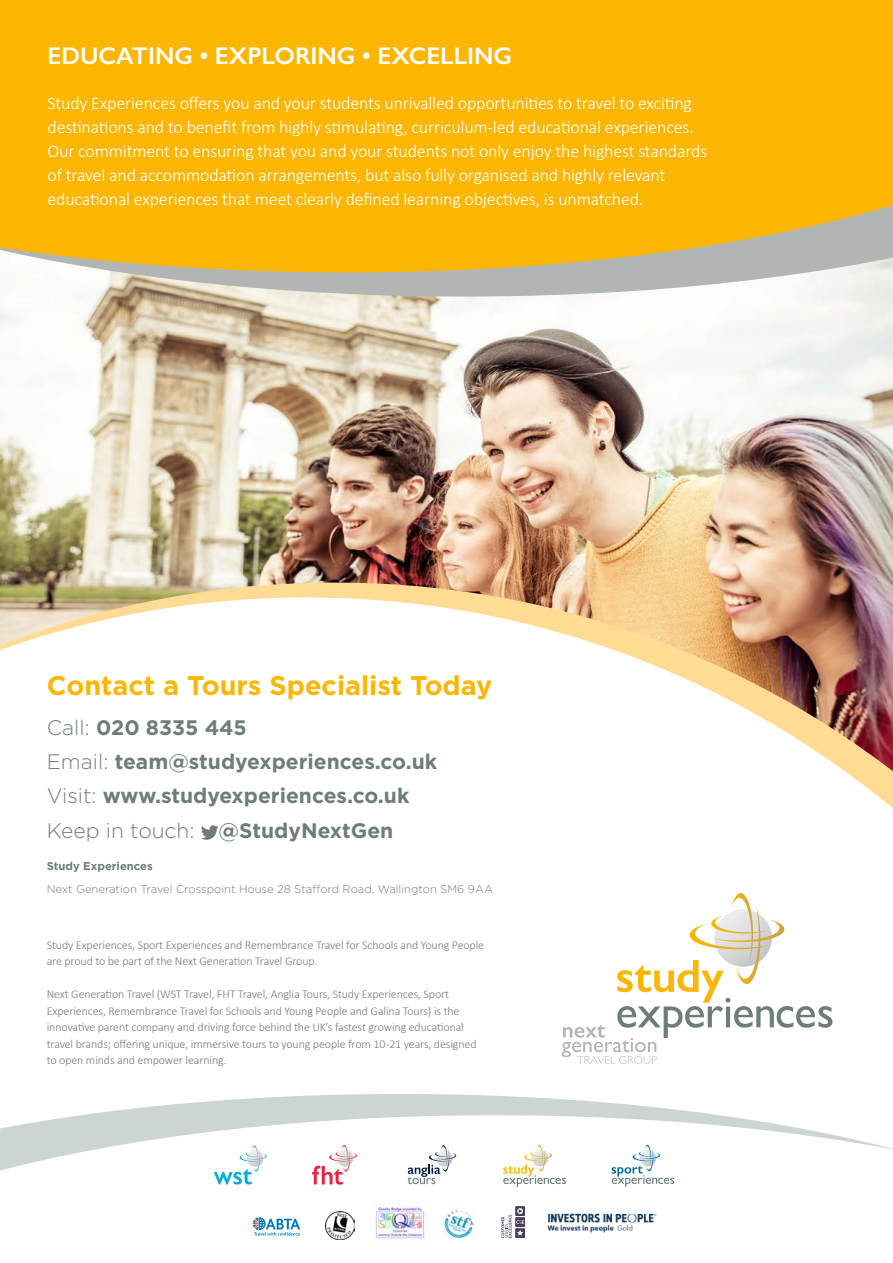
<style>
.page{position:relative;width:893px;height:1263px;background:#fff}
.page>*{position:absolute;margin:0;border:0;box-sizing:border-box;transform-origin:0 0}
.t1{font:700 27px "Gotham";color:#fab600}
.t2{font:600 24.3px "Gill Sans";color:#fff}
.t3{font:700 21px/34.2px "Gotham";color:#6f7c7c}
.t4{font:300 18px/24px "Calibri";letter-spacing:-.01em;color:#fff}
.t5{font:300 12px/16.5px "Calibri";letter-spacing:-.01em;color:#6f7c7c}
.t6{font:300 11.25px "Gotham";color:#6f7c7c}
.t7{font:700 11.25px "Gotham";color:#6f7c7c}
.s1{font-weight:300}
</style>
<div class="page">
<img style="left:0;top:297px;width:893px;height:286px">
<svg style="left:0;top:272px;width:893px;height:25px;fill:#b1b5b4"></svg>
<img style="left:0;top:583px;width:893px;height:14px">
<div style="left:0;top:0;width:893px;height:272px;background:#fab600"></div>
<svg style="left:0;top:597px;width:893px;height:458px"></svg>
<svg style="left:562px;top:893px;width:270px;height:171px"></svg>
<svg style="left:201px;top:825px;width:18px;height:15px"></svg>
<svg style="left:84px;top:1094px;width:632px;height:21px;fill:#cdd4d4"></svg>
<svg style="left:0;top:1115px;width:893px;height:125px"></svg>
<svg style="left:312px;top:1145px;width:45px;height:40px"></svg>
<svg style="left:214px;top:1145px;width:53px;height:39px"></svg>
<svg style="left:407px;top:1145px;width:49px;height:39px"></svg>
<svg style="left:503px;top:1145px;width:63px;height:42px"></svg>
<svg style="left:612px;top:1145px;width:62px;height:42px"></svg>
<svg style="left:253px;top:1217px;width:47px;height:19px"></svg>
<img style="left:326px;top:1211px;width:28px;height:28px">
<svg style="left:501px;top:1206px;width:24px;height:32px"></svg>
<img style="left:444px;top:1208px;width:30px;height:31px">
<img style="left:370px;top:1200px;width:61px;height:40px">
<img style="left:547px;top:1211px;width:133px;height:22px">
<h2 class="t2" style="left:48px;top:41px;width:466px">EDUCATING • EXPLORING • EXCELLING</h2>
<p class="t4" style="left:48px;top:91px;width:661px">Study Experiences offers you and your students unrivalled opportunities to travel to exciting destinations and to benefit from highly stimulating, curriculum-led educational experiences.<br>Our commitment to ensuring that you and your students not only enjoy the highest standards of travel and accommodation arrangements, but also fully organised and highly relevant educational experiences that meet clearly defined learning objectives, is unmatched.</p>
<h1 class="t1" style="left:47px;top:670px;width:447px">Contact a Tours Specialist Today</h1>
<h3 class="t3" style="left:47px;top:710px;width:392px"><span class="s1">Call:</span> 020 8335 445<br><span class="s1">Email:</span> team@studyexperiences.co.uk<br><span class="s1">Visit:</span> www.studyexperiences.co.uk<br><span class="s1">Keep in touch:</span> @StudyNextGen</h3>
<p class="t7" style="left:47px;top:859px;width:107px">Study Experiences</p>
<p class="t6" style="left:47px;top:883px;width:448px">Next Generation Travel Crosspoint House 28 Stafford Road, Wallington SM6 9AA</p>
<p class="t5" style="left:47px;top:936px;width:439px">Study Experiences, Sport Experiences and Remembrance Travel for Schools and Young People are proud to be part of the Next Generation Travel Group.</p>
<p class="t5" style="left:47px;top:986px;width:431px">Next Generation Travel (WST Travel, FHT Travel, Anglia Tours, Study Experiences, Sport Experiences, Remembrance Travel for Schools and Young People and Galina Tours) is the innovative parent company and driving force behind the UK’s fastest growing educational travel brands; offering unique, immersive tours to young people from 10 -21 years, designed to open minds and empower learning.</p>
</div>
